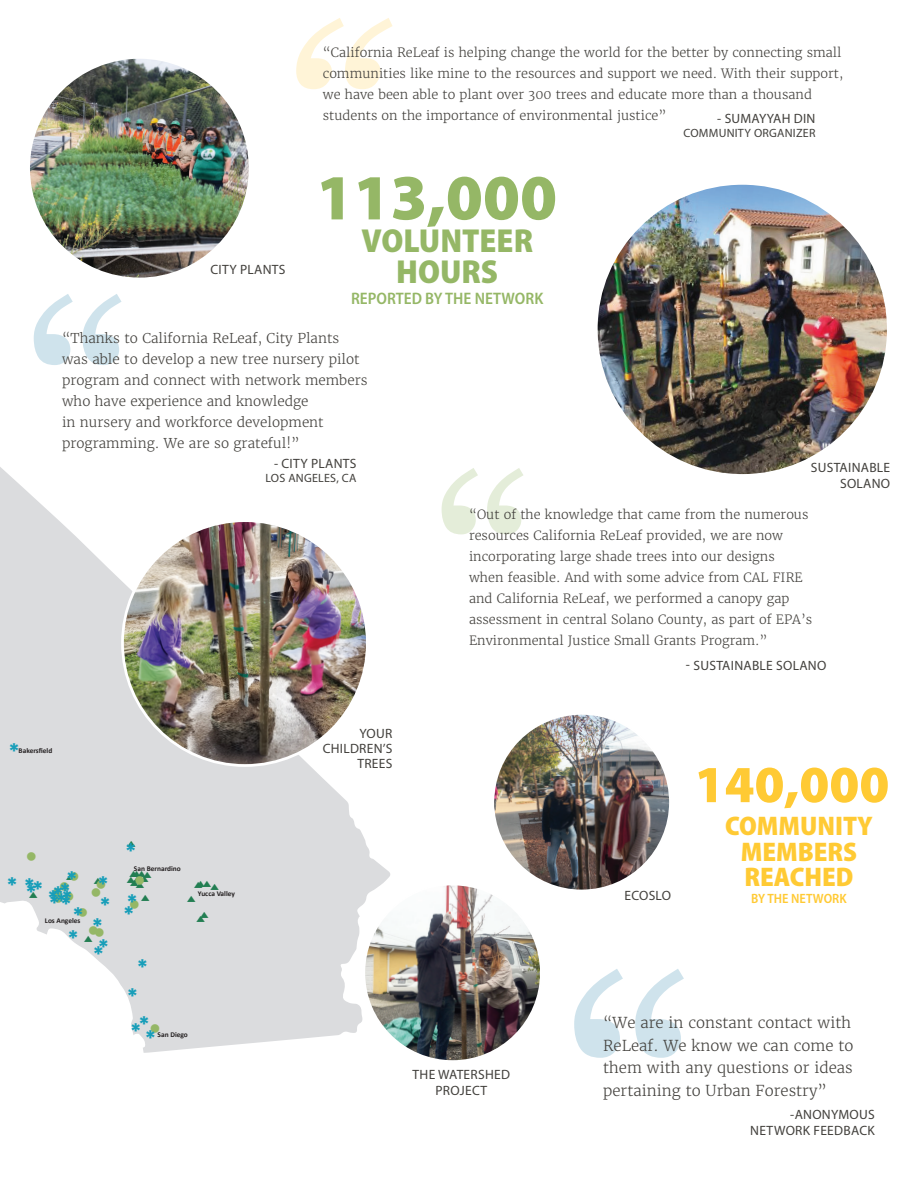
<style>
.page{position:relative;width:918px;height:1188px;background:#fff}
.page>*{position:absolute;margin:0;border:0;box-sizing:border-box;transform-origin:0 0}
.t1{font:337.5px "Georgia";color:#3f8fb3}
.t2{font:italic 270px "Georgia";color:#ffca34}
.t3{font:270px "Georgia";color:#3f8fb3}
.t4{font:252px "Georgia";color:#95b766}
.t5{font:900 64.8px "Myriad Pro";color:#95b766}
.t6{font:900 52.35px "Myriad Pro";color:#ffca34}
.Section_headers{font:900 semi-condensed 33.3px/31.5px "Myriad Pro";color:#95b766;text-align:center}
.Section_headers-2{font:900 semi-condensed 27px/25.5px "Myriad Pro";color:#ffca34}
.Network_Members{font:700 21.9px "Agency FB";color:#189eb9}
.Section_headers-3{font:600 semi-condensed 16.65px "Myriad Pro";color:#95b766}
.Serif_Quotes_Large{font:300 15px/22.5px "Merriweather";color:#42403c}
.Serif_Quotes_Medium{font:300 13.5px/21px "Merriweather";color:#42403c}
.quote_names{font:13.5px/16.2px "Myriad Pro";letter-spacing:.02em;color:#42403c;text-align:right}
.Section_headers-4{font:600 semi-condensed 13.5px "Myriad Pro";color:#ffca34}
.Serif_Quotes_Medium-2{font:300 12.75px/21px "Merriweather";color:#42403c}
.quote_names-2{font:12px "Myriad Pro";letter-spacing:.02em;color:#42403c}
.Active_Grants{font:8.55px "Webdings";color:#95b766}
.cities{font:700 7.35px "Calibri";color:#231f20}
</style>
<div class="page">
<svg style="left:0;top:467px;width:390px;height:586px;fill:#dbdcde"></svg>
<img style="left:29px;top:58px;width:221px;height:221px;border-radius:111px">
<img style="left:364px;top:884px;width:175px;height:175px">
<img style="left:493px;top:716px;width:175px;height:175px">
<img style="left:122px;top:521px;width:245px;height:245px;border-radius:122px">
<img style="left:596px;top:183px;width:293px;height:293px;border-radius:146px">
<svg style="left:94px;top:878px;width:8px;height:6px"></svg>
<svg style="left:127px;top:841px;width:9px;height:6px"></svg>
<svg style="left:66px;top:874px;width:8px;height:6px"></svg>
<svg style="left:29px;top:892px;width:8px;height:6px"></svg>
<svg style="left:84px;top:936px;width:8px;height:6px"></svg>
<svg style="left:127px;top:871px;width:25px;height:17px"></svg>
<svg style="left:141px;top:895px;width:9px;height:6px"></svg>
<svg style="left:194px;top:881px;width:25px;height:9px"></svg>
<svg style="left:187px;top:896px;width:9px;height:6px"></svg>
<svg style="left:196px;top:912px;width:12px;height:10px"></svg>
<h2 class="t2" style="left:271px;top:-44px;width:106px">“</h2>
<p class="Serif_Quotes_Medium-2" style="left:323px;top:42px;width:522px">“California ReLeaf is helping change the world for the better by connecting small communities like mine to the resources and support we need. With their support, we have been able to plant over 300 trees and educate more than a thousand students on the importance of environmental justice”</p>
<p class="quote_names" style="left:717px;top:110px;width:100px">- SUMAYYAH DIN</p>
<p class="quote_names-2" style="left:683px;top:126px;width:134px">COMMUNITY ORGANIZER</p>
<p class="t5" style="left:316px;top:154px;width:242px">113,000</p>
<p class="Section_headers" style="left:361px;top:224px;width:173px">VOLUNTEER<br>HOURS</p>
<p class="Section_headers-3" style="left:351px;top:288px;width:194px">REPORTED BY THE NETWORK</p>
<p class="quote_names" style="left:210px;top:261px;width:76px">CITY PLANTS</p>
<h2 class="t3" style="left:23px;top:238px;width:112px">“</h2>
<p class="Serif_Quotes_Medium" style="left:62px;top:327px;width:307px">“Thanks to California ReLeaf, City Plants was able to develop a new tree nursery pilot program and connect with network members who have experience and knowledge<br>in nursery and workforce development programming. We are so grateful!”</p>
<p class="quote_names" style="left:274px;top:455px;width:84px">- CITY PLANTS</p>
<p class="quote_names-2" style="left:265px;top:471px;width:93px">LOS ANGELES, CA</p>
<p class="quote_names" style="left:811px;top:459px;width:81px">SUSTAINABLE</p>
<p class="quote_names" style="left:840px;top:475px;width:52px">SOLANO</p>
<h3 class="t4" style="left:432px;top:416px;width:105px">“</h3>
<p class="Serif_Quotes_Medium-2" style="left:469px;top:504px;width:345px">“Out of the knowledge that came from the numerous resources California ReLeaf provided, we are now incorporating large shade trees into our designs when feasible. And with some advice from CAL FIRE and California ReLeaf, we performed a canopy gap assessment in central Solano County, as part of EPA’s Environmental Justice Small Grants Program.”</p>
<p class="Network_Members" style="left:9px;top:738px;width:12px">*</p>
<p class="cities" style="left:19px;top:745px;width:35px">Bakersfield</p>
<p class="Active_Grants" style="left:27px;top:852px;width:10px">■</p>
<p class="Network_Members" style="left:67px;top:866px;width:12px">*</p>
<p class="Active_Grants" style="left:70px;top:872px;width:10px">■</p>
<p class="Network_Members" style="left:7px;top:873px;width:29px">* *</p>
<p class="Network_Members" style="left:26px;top:879px;width:12px">*</p>
<p class="Network_Members" style="left:33px;top:877px;width:12px">*</p>
<p class="Active_Grants" style="left:60px;top:882px;width:10px">■</p>
<p class="Active_Grants" style="left:65px;top:892px;width:10px">■</p>
<p class="Network_Members" style="left:53px;top:882px;width:12px">*</p>
<p class="Network_Members" style="left:60px;top:878px;width:12px">*</p>
<p class="Active_Grants" style="left:53px;top:888px;width:10px">■</p>
<p class="Active_Grants" style="left:54px;top:894px;width:10px">■</p>
<p class="Network_Members" style="left:48px;top:886px;width:25px">**</p>
<p class="Network_Members" style="left:49px;top:891px;width:23px">**</p>
<p class="Network_Members" style="left:57px;top:889px;width:12px">*</p>
<p class="Network_Members" style="left:98px;top:871px;width:12px">*</p>
<p class="Active_Grants" style="left:97px;top:880px;width:10px">■</p>
<p class="Active_Grants" style="left:92px;top:888px;width:10px">■</p>
<p class="Network_Members" style="left:100px;top:892px;width:12px">*</p>
<p class="Network_Members" style="left:73px;top:902px;width:12px">*</p>
<p class="Active_Grants" style="left:79px;top:908px;width:10px">■</p>
<p class="cities" style="left:45px;top:915px;width:37px">Los Angeles</p>
<p class="Network_Members" style="left:93px;top:913px;width:12px">*</p>
<p class="Active_Grants" style="left:89px;top:927px;width:10px">■</p>
<p class="Active_Grants" style="left:95px;top:929px;width:10px">■</p>
<p class="Network_Members" style="left:68px;top:925px;width:12px">*</p>
<p class="Network_Members" style="left:98px;top:934px;width:12px">*</p>
<p class="Network_Members" style="left:93px;top:942px;width:12px">*</p>
<p class="Network_Members" style="left:126px;top:838px;width:12px">*</p>
<p class="cities" style="left:134px;top:863px;width:48px">San Bernardino</p>
<p class="Active_Grants" style="left:135px;top:877px;width:10px">■</p>
<p class="Network_Members" style="left:127px;top:889px;width:12px">*</p>
<p class="Active_Grants" style="left:130px;top:900px;width:10px">■</p>
<p class="Network_Members" style="left:124px;top:901px;width:12px">*</p>
<p class="cities" style="left:198px;top:889px;width:39px">Yucca Valley</p>
<p class="Network_Members" style="left:137px;top:954px;width:12px">*</p>
<p class="Network_Members" style="left:128px;top:983px;width:12px">*</p>
<p class="Network_Members" style="left:139px;top:1011px;width:12px">*</p>
<p class="Network_Members" style="left:131px;top:1018px;width:12px">*</p>
<p class="Active_Grants" style="left:151px;top:1024px;width:10px">■</p>
<p class="Network_Members" style="left:145px;top:1025px;width:12px">*</p>
<p class="cities" style="left:158px;top:1029px;width:32px">San Diego</p>
<p class="quote_names" style="left:323px;top:726px;width:71px;line-height:15px">YOUR<br>CHILDREN’S<br>TREES</p>
<p class="quote_names" style="left:413px;top:1066px;width:99px;text-align:center">THE WATERSHED<br>PROJECT</p>
<p class="quote_names" style="left:686px;top:657px;width:142px">- SUSTAINABLE SOLANO</p>
<p class="quote_names" style="left:624px;top:888px;width:48px">ECOSLO</p>
<p class="t6" style="left:694px;top:750px;width:196px">140,000</p>
<p class="Section_headers-2" style="left:725px;top:813px;width:149px">COMMUNITY</p>
<p class="Section_headers-2" style="left:741px;top:838px;width:118px">MEMBERS<br>REACHED</p>
<p class="Section_headers-4" style="left:751px;top:890px;width:97px">BY THE NETWORK</p>
<h1 class="t1" style="left:561px;top:900px;width:140px">“</h1>
<p class="Serif_Quotes_Large" style="left:603px;top:1012px;width:252px">“We are in constant contact with<br>ReLeaf. We know we can come to them with any questions or ideas pertaining to Urban Forestry”</p>
<p class="quote_names" style="left:750px;top:1106px;width:126px">-ANONYMOUS<br>NETWORK FEEDBACK</p>
</div>
